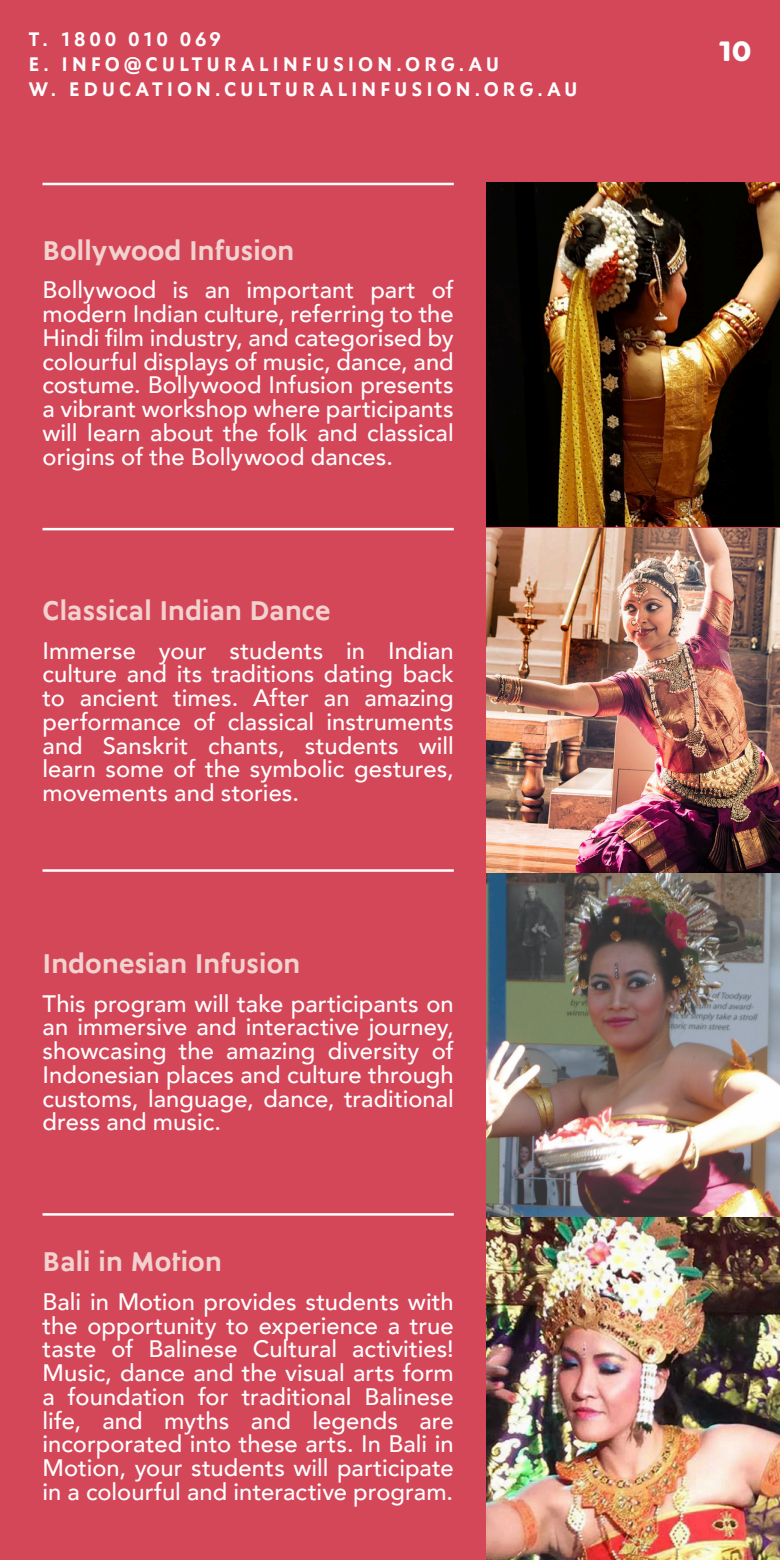
<style>
.page{position:relative;width:780px;height:1560px;background:#fff}
.page>*{position:absolute;margin:0;border:0;box-sizing:border-box;transform-origin:0 0}
.t1{font:700 30px "Goldplay Alt";color:#fff}
.Small_Title{font:700 27.5px "Ysans Std";letter-spacing:-.01em;color:#f2d2ce}
.Body_text{font:500 23.75px/23.8px "Avenir";color:#fff;text-align:justify}
.body_text{font:700 20px "Ysans Std";letter-spacing:.19em;color:#fff}
</style>
<div class="page">
<div style="left:0;top:0;width:780px;height:1559px;background:#d44759"></div>
<img style="left:487px;top:183px;width:293px;height:343px">
<img style="left:487px;top:1215px;width:293px;height:344px">
<img style="left:487px;top:872px;width:293px;height:343px">
<img style="left:487px;top:528px;width:293px;height:344px">
<hr style="left:43px;top:183px;width:411px;height:2px;background:#fff">
<hr style="left:43px;top:528px;width:411px;height:2px;background:#fff">
<hr style="left:43px;top:869px;width:411px;height:2px;background:#fff">
<hr style="left:43px;top:1212px;width:411px;height:3px;background:#fff">
<p class="body_text" style="left:28px;top:29px;width:194px">T. 1800 010 069</p>
<p class="body_text" style="left:28px;top:54px;width:472px">E. INFO@CULTURALINFUSION.ORG.AU</p>
<p class="body_text" style="left:28px;top:79px;width:551px">W. EDUCATION.CULTURALINFUSION.ORG.AU</p>
<p class="Small_Title" style="left:43px;top:235px;width:254px">Bollywood Infusion</p>
<p class="Body_text" style="left:43px;top:277px;width:413px">Bollywood is an important part of modern Indian culture, referring to the Hindi film industry, and categorised by colourful displays of music, dance, and costume. Bollywood Infusion presents a vibrant workshop where participants will learn about the folk and classical origins of the Bollywood dances.</p>
<p class="Small_Title" style="left:43px;top:595px;width:289px">Classical Indian Dance</p>
<p class="Body_text" style="left:43px;top:637px;width:413px">Immerse your students in Indian culture and its traditions dating back to ancient times. After an amazing performance of classical instruments and Sanskrit chants, students will learn some of the symbolic gestures, movements and stories.</p>
<p class="Small_Title" style="left:43px;top:948px;width:259px">Indonesian Infusion</p>
<p class="Body_text" style="left:43px;top:989px;width:413px">This program will take participants on an immersive and interactive journey, showcasing the amazing diversity of Indonesian places and culture through customs, language, dance, traditional dress and music.</p>
<p class="Small_Title" style="left:43px;top:1246px;width:181px">Bali in Motion</p>
<p class="Body_text" style="left:43px;top:1288px;width:413px">Bali in Motion provides students with the opportunity to experience a true taste of Balinese Cultural activities!<br>Music, dance and the visual arts form a foundation for traditional Balinese life, and myths and legends are incorporated into these arts. In Bali in Motion, your students will participate in a colourful and interactive program.</p>
<p class="t1" style="left:719px;top:32px;width:34px">10</p>
</div>
